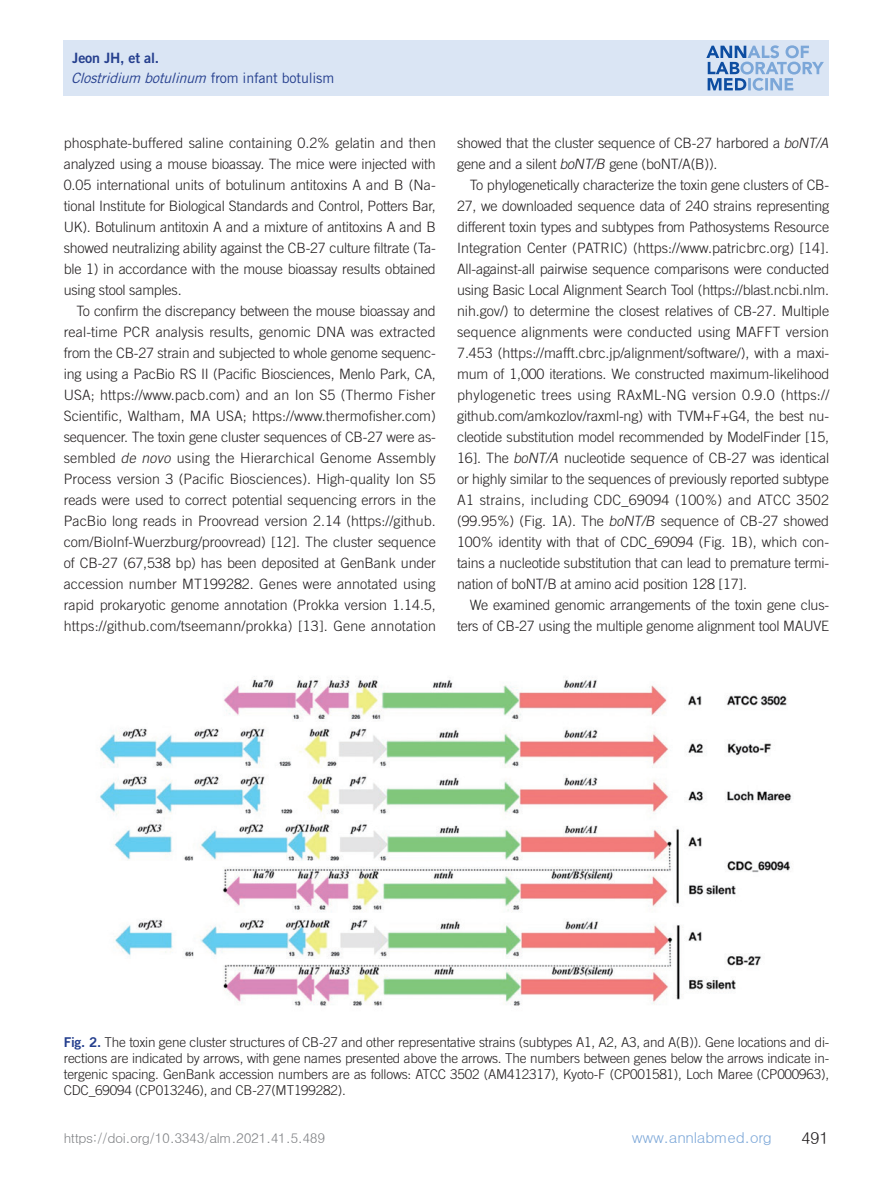
<style>
.page{position:relative;width:893px;height:1191px;background:#fff}
.page>*{position:absolute;margin:0;border:0;box-sizing:border-box;transform-origin:0 0}
.URL{font:16.5px "Dotum";color:#231f20}
.URL-2{font:15px "Dotum";letter-spacing:-.02em;color:#7ca7d8}
.본문{font:300 14.25px/21px "Trade Gothic LT Std";letter-spacing:-.015em;color:#231f20;text-align:justify}
.하시라이름{font:italic 14.25px "Trade Gothic LT Std";color:#253f8e}
.하시라이름-2{font:14.25px "Trade Gothic LT Std Bd 2";letter-spacing:-.015em;color:#253f8e}
.표제목_그림설명{font:300 13.5px/16.2px "Trade Gothic LT Std";letter-spacing:-.015em;color:#231f20;text-align:justify}
.t1{font:13.5px "Dotum";letter-spacing:-.03em;color:#808285}
.s1{font-style:normal}
.s2{font-style:italic}
.s3{font-family:"Trade Gothic LT Std Bd 2";font-weight:400;color:#253f8e}
</style>
<div class="page">
<div style="left:64px;top:40px;width:765px;height:56px;background:#dae5f4"></div>
<svg style="left:706px;top:45px;width:118px;height:46px"></svg>
<img style="left:100px;top:677px;width:692px;height:329px">
<p class="하시라이름-2" style="left:72px;top:49px;width:88px">Jeon JH, et al.</p>
<p class="하시라이름" style="left:71px;top:69px;width:265px">Clostridium botulinum <span class="s1">f ro m i n f a n t b ot u l i s m</span></p>
<p class="본문" style="left:64px;top:132px;width:374px">phosphate-buffered saline containing 0.2% gelatin and then analyzed using a mouse bioassay. The mice were injected with 0.05 international units of botulinum antitoxins A and B (Na&shy;tional Institute for Biological Standards and Control, Potters Bar, UK). Botulinum antitoxin A and a mixture of antitoxins A and B showed neutralizing ability against the CB-27 culture filtrate (Ta&shy;ble 1) in accordance with the mouse bioassay results obtained using stool samples.</p>
<p class="본문" style="left:64px;top:300px;width:374px;text-indent:13px">To confirm the discrepancy between the mouse bioassay and real-time PCR analysis results, genomic DNA was extracted from the CB-27 strain and subjected to whole genome sequenc&shy;ing using a PacBio RS II (Pacific Biosciences, Menlo Park, CA, USA; https://www.pacb.com) and an Ion S5 (Thermo Fisher Scientific, Waltham, MA USA; https://www.thermofisher.com) sequencer. The toxin gene cluster sequences of CB-27 were as&shy;sembled <span class="s2">de novo</span> using the Hierarchical Genome Assembly Process version 3 (Pacific Biosciences). High-quality Ion S5 reads were used to correct potential sequencing errors in the PacBio long reads in Proovread version 2.14 (https://github. com/BioInf-Wuerzburg/proovread) [12]. The cluster sequence of CB-27 (67,538 bp) has been deposited at GenBank under accession number MT199282. Genes were annotated using rapid prokaryotic genome annotation (Prokka version 1.14.5, https://github.com/tseemann/prokka) [13]. Gene annotation</p>
<p class="본문" style="left:457px;top:132px;width:376px">showed that the cluster sequence of CB-27 harbored a <span class="s2">boNT/A </span>gene and a silent <span class="s2">boNT/B</span> gene (boNT/A(B)).</p>
<p class="본문" style="left:457px;top:174px;width:374px;text-indent:13px">To phylogenetically characterize the toxin gene clusters of CB-27, we downloaded sequence data of 240 strains representing different toxin types and subtypes from Pathosystems Resource Integration Center (PATRIC) (https://www.patricbrc.org) [14].<br>All-against-all pairwise sequence comparisons were conducted using Basic Local Alignment Search Tool (https://blast.ncbi.nlm. nih.gov/) to determine the closest relatives of CB-27. Multiple sequence alignments were conducted using MAFFT version 7.453 (https://mafft.cbrc.jp/alignment/software/), with a maxi&shy;mum of 1,000 iterations. We constructed maximum-likelihood phylogenetic trees using RAxML-NG version 0.9.0 (https:// github.com/amkozlov/raxml-ng) with TVM+F+G4, the best nu&shy;cleotide substitution model recommended by ModelFinder [15, 16]. The <span class="s2">boNT/A</span> nucleotide sequence of CB-27 was identical or highly similar to the sequences of previously reported subtype A1 strains, including CDC_69094 (100%) and ATCC 3502 (99.95%) (Fig. 1A). The <span class="s2">boNT/B</span> sequence of CB-27 showed 100% identity with that of CDC_69094 (Fig. 1B), which con&shy;tains a nucleotide substitution that can lead to premature termi&shy;nation of boNT/B at amino acid position 128 [17].</p>
<p class="본문" style="left:457px;top:594px;width:374px;text-align:right">We examined genomic arrangements of the toxin gene clus&shy;ters of CB-27 using the multiple genome alignment tool MAUVE</p>
<p class="표제목_그림설명" style="left:64px;top:1033px;width:767px"><span class="s3">Fig. 2.</span> The toxin gene cluster structures of CB-27 and other representative strains (subtypes A1, A2, A3, and A(B)). Gene locations and di&shy;rections are indicated by arrows, with gene names presented above the arrows. The numbers between genes below the arrows indicate in&shy;tergenic spacing. GenBank accession numbers are as follows: ATCC 3502 (AM412317), Kyoto-F (CP001581), Loch Maree (CP000963), CDC_69094 (CP013246), and CB-27(MT199282).</p>
<p class="t1" style="left:64px;top:1131px;width:263px">https://doi.org/10.3343/alm.2021.41.5.489</p>
<p class="URL-2" style="left:632px;top:1130px;width:142px">www.annlabmed.org</p>
<p class="URL" style="left:801px;top:1129px;width:30px">491</p>
</div>
